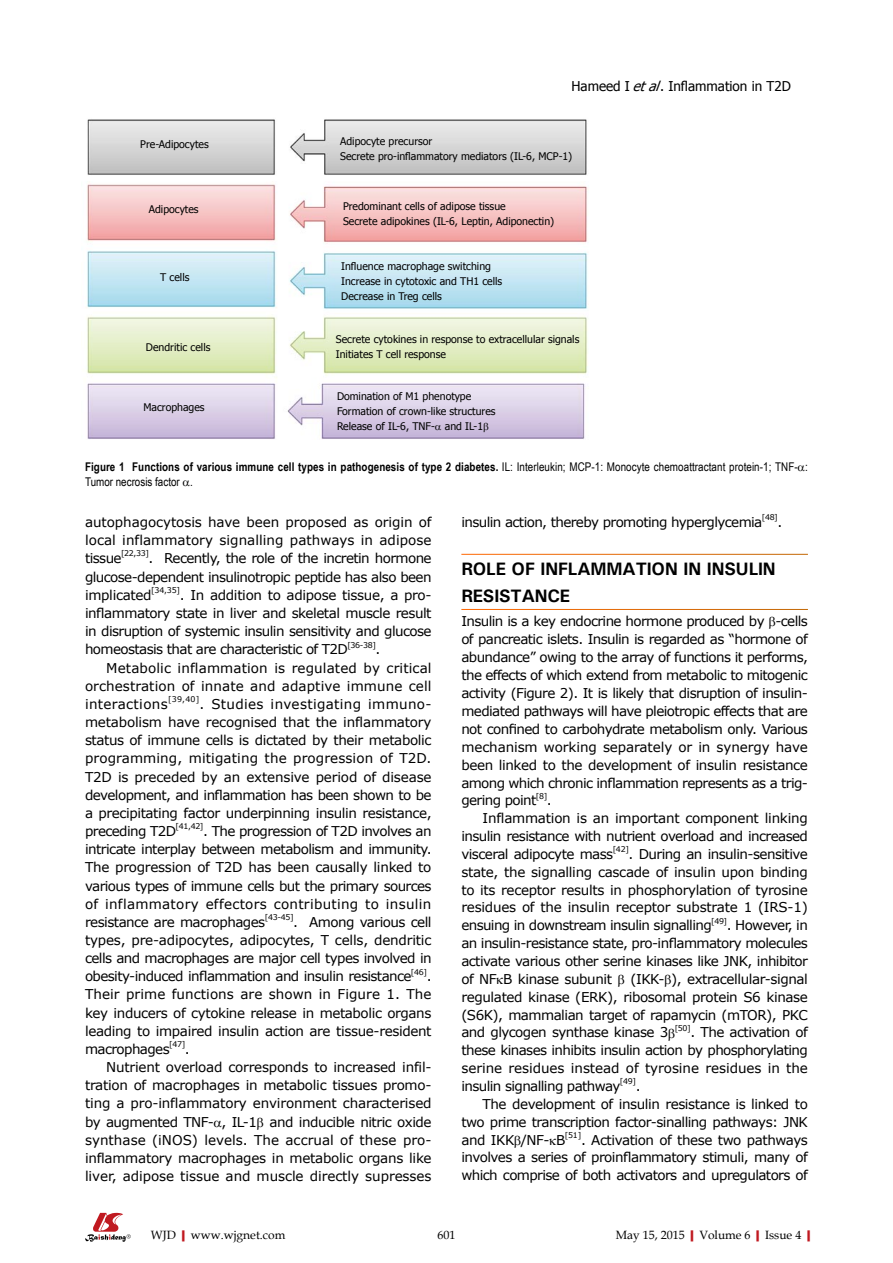
<style>
.page{position:relative;width:893px;height:1263px;background:#fff}
.page>*{position:absolute;margin:0;border:0;box-sizing:border-box;transform-origin:0 0}
.t1{font:700 18px/27px "Univers";letter-spacing:-.01em;color:#000}
.t2{font:13.5px/18.1px "Verdana";letter-spacing:-.04em;color:#000;text-align:justify}
.t3{font:13.5px "Verdana";letter-spacing:-.02em;color:#000}
.t4{font:13.5px "Verdana";letter-spacing:-.015em;color:#000}
.t5{font:13.5px "Verdana";letter-spacing:-.005em;color:#000}
.t6{font:13.5px "Verdana";letter-spacing:.005em;color:#000}
.t7{font:13.5px "Verdana";letter-spacing:.01em;color:#000}
.t8{font:13.5px "Verdana";color:#000}
.t9{font:13.5px "Tahoma";color:#000}
.t10{font:13.5px "Verdana";letter-spacing:.025em;color:#000}
.t11{font:12px/15px "Arial Narrow";color:#000}
.t12{font:12px "Book Antiqua";color:#000}
.t13{font:10.5px/15px "Tahoma";color:#000}
.t14{font:7.8px "Verdana";letter-spacing:-.045em;color:#000}
.s1{font-style:italic}
.s2{font-weight:700}
.s3{font-weight:700;color:#c01920}
</style>
<div class="page">
<svg style="left:85px;top:1213px;width:46px;height:29px"></svg>
<img style="left:86px;top:119px;width:502px;height:320px">
<svg style="left:435px;top:426px;width:6px;height:5px"></svg>
<svg style="left:484px;top:423px;width:4px;height:10px"></svg>
<p class="t9" style="left:571px;top:77px;width:221px">Hameed I <span class="s1">etal</span>. Inflammation in T2D</p>
<p class="t13" style="left:140px;top:136px;width:70px">Pre-Adipocytes</p>
<p class="t13" style="left:340px;top:133px;width:234px">Adipocyte precursor<br>Secrete pro-inflammatory mediators (IL-6, MCP-1)</p>
<p class="t13" style="left:149px;top:201px;width:51px">Adipocytes</p>
<p class="t13" style="left:343px;top:198px;width:213px">Predominant cells of adipose tissue<br>Secrete adipokines (IL-6, Leptin, Adiponectin)</p>
<p class="t13" style="left:160px;top:269px;width:31px">T cells</p>
<p class="t13" style="left:341px;top:258px;width:163px">Influence macrophage switching<br>Increase in cytotoxic and TH1 cells<br>Decrease in Treg cells</p>
<p class="t13" style="left:146px;top:339px;width:66px">Dendritic cells</p>
<p class="t13" style="left:336px;top:331px;width:245px">Secrete cytokines in response to extracellular signals<br>Initiates T cell response</p>
<p class="t13" style="left:144px;top:399px;width:63px">Macrophages</p>
<p class="t13" style="left:337px;top:388px;width:160px">Domination of M1 phenotype<br>Formation of crown-like structures<br>Release of IL-6, TNF- and IL-1</p>
<p class="t11" style="left:85px;top:458px;width:724px"><span class="s2">Figure 1 Functions of various immune cell types in pathogenesis of type 2 diabetes.</span> IL: Interleukin; MCP-1: Monocyte chemoattractant protein-1; TNF- :<br>Tumor necrosis factor .</p>
<p class="t2" style="left:85px;top:512px;width:348px">autophagocytosis have been proposed as origin of local inflammatory signalling pathways in adipose tissue</p>
<p class="t14" style="left:121px;top:549px;width:29px">[22,33]</p>
<p class="t2" style="left:85px;top:549px;width:348px;text-indent:64px">. Recently, the role of the incretin hormone glucose-dependent insulinotropic peptide has also been implicated</p>
<p class="t14" style="left:151px;top:585px;width:30px">[34,35]</p>
<p class="t2" style="left:85px;top:585px;width:348px;text-indent:95px">. In addition to adipose tissue, a pro&shy;inflammatory state in liver and skeletal muscle result in disruption of systemic insulin sensitivity and glucose homeostasis that are characteristic of T2D</p>
<p class="t14" style="left:347px;top:640px;width:30px">[36-38]</p>
<p class="t2" style="left:376px;top:640px;width:6px">.</p>
<p class="t7" style="left:106px;top:659px;width:327px">Metabolic inflammation is regulated by critical</p>
<p class="t6" style="left:85px;top:677px;width:348px">orch-e-stration of innate and adaptive immune cell</p>
<p class="t10" style="left:85px;top:695px;width:84px">interactions</p>
<p class="t14" style="left:168px;top:694px;width:33px">[39,40]</p>
<p class="t2" style="left:85px;top:694px;width:348px;text-indent:114px">. Studies investigating immuno&shy;meta- bolism have recognised that the inflammatory status of immune cells is dictated by their metabolic pro-gramming, mitigating the progression of T2D.<br>T2D is preceded by an extensive period of disease development, and inflammation has been shown to be a precipitating factor underpinning insulin resistance, preceding T2D</p>
<p class="t14" style="left:176px;top:821px;width:29px">[41,42]</p>
<p class="t2" style="left:85px;top:822px;width:348px;text-indent:118px">. The progression of T2D involves an intricate interplay between metabolism and immunity.<br>The progression of T2D has been causally linked to various types of immune cells but the primary sources of inflammatory effectors contributing to insulin resistance are macrophages</p>
<p class="t14" style="left:265px;top:912px;width:30px">[43-45]</p>
<p class="t2" style="left:85px;top:912px;width:348px;text-indent:208px">. Among various cell types, pre-adipocytes, adipocytes, T cells, dendritic cells and macrophages are major cell types involved in obesity-induced inflammation and insulin resistance</p>
<p class="t14" style="left:411px;top:967px;width:18px">[46]</p>
<p class="t2" style="left:85px;top:967px;width:348px;text-indent:342px">.<br>Their prime functions are shown in Figure 1. The key inducers of cytokine release in metabolic organs leading to impaired insulin action are tissue-resident macrophages</p>
<p class="t14" style="left:169px;top:1039px;width:18px">[47]</p>
<p class="t2" style="left:185px;top:1039px;width:6px">.</p>
<p class="t4" style="left:106px;top:1058px;width:325px">Nutrient overload corresponds to increased infil-</p>
<p class="t3" style="left:85px;top:1077px;width:346px">tration of macrophages in metabolic tissues promo-</p>
<p class="t4" style="left:85px;top:1095px;width:348px">ting a pro-inflammatory environment charac-terised</p>
<p class="t2" style="left:85px;top:1112px;width:348px">by augmented TNF- , IL-1 and inducible nitric oxide</p>
<p class="t8" style="left:85px;top:1131px;width:348px">synthase (iNOS) levels. The accrual of these pro-</p>
<p class="t3" style="left:85px;top:1149px;width:348px">inflammatory macrophages in metabolic organs like</p>
<p class="t5" style="left:85px;top:1167px;width:348px">liver, adipose tissue and muscle directly supresses</p>
<p class="t2" style="left:461px;top:512px;width:303px">insulin action, thereby promoting hyperglycemia</p>
<p class="t14" style="left:762px;top:512px;width:18px">[48]</p>
<p class="t2" style="left:777px;top:512px;width:6px">.</p>
<p class="t1" style="left:461px;top:555px;width:316px">ROLE OF INFLAMMATION IN INSULIN<br>RESISTANCE</p>
<p class="t2" style="left:461px;top:612px;width:348px;text-align:left">Insulin is a key endocrine hormone produced by -cells of pancreatic islets. Insulin is regarded as “hormone of abundance” owing to the array of functions it performs, the effects of which extend from metabolic to mitogenic activity (Figure 2). It is likely that disruption of insulin&shy;mediated pathways will have pleiotropic effects that are not confined to carbohydrate metabolism only. Various mechanism working separately or in synergy have been linked to the development of insulin resistance among which chronic inflammation represents as a trig&shy;gering point</p>
<p class="t14" style="left:536px;top:791px;width:13px">[8]</p>
<p class="t2" style="left:547px;top:791px;width:6px">.</p>
<p class="t3" style="left:483px;top:810px;width:327px">Inflammation is an important component linking</p>
<p class="t2" style="left:461px;top:827px;width:348px">insulin resistance with nutrient overload and increased</p>
<p class="t2" style="left:461px;top:844px;width:153px">visceral adipocyte mass</p>
<p class="t14" style="left:613px;top:844px;width:18px">[42]</p>
<p class="t2" style="left:461px;top:845px;width:348px;text-indent:167px">. During an insulin-sensitive state, the signalling cascade of insulin upon binding to its receptor results in phosphorylation of tyrosine residues of the insulin receptor substrate 1 (IRS-1) ensuing in downstream insulin signalling</p>
<p class="t14" style="left:711px;top:916px;width:18px">[49]</p>
<p class="t2" style="left:461px;top:916px;width:348px;text-indent:265px">. However, in an insulin-resistance state, pro-inflammatory molecules activate various other serine kinases like JNK, inhibitor of NF B kinase subunit</p>
<p class="t2" style="left:461px;top:969px;width:348px;text-indent:169px">(IKK- ), extracellular-signal regulated kinase (ERK), ribosomal protein S6 kinase (S6K), mammalian target of rapamycin (mTOR), PKC and glycogen synthase kinase 3</p>
<p class="t14" style="left:675px;top:1023px;width:18px">[50]</p>
<p class="t2" style="left:461px;top:1023px;width:348px;text-indent:229px">. The activation of these kinases inhibits insulin action by phosphorylating serine residues instead of tyrosine residues in the insulin signalling pathway</p>
<p class="t14" style="left:620px;top:1076px;width:18px">[49]</p>
<p class="t2" style="left:636px;top:1076px;width:6px">.</p>
<p class="t2" style="left:483px;top:1094px;width:327px">The development of insulin resistance is linked to</p>
<p class="t2" style="left:461px;top:1112px;width:348px">two prime transcription factor-sinalling pathways: JNK</p>
<p class="t2" style="left:461px;top:1130px;width:105px">and IKK /NF- B</p>
<p class="t14" style="left:565px;top:1130px;width:18px">[51]</p>
<p class="t2" style="left:461px;top:1130px;width:348px;text-indent:120px">. Activation of these two pathways involves a series of proinflammatory stimuli, many of which comprise of both activators and upregulators of</p>
<p class="t12" style="left:151px;top:1226px;width:136px">WJD<span class="s3">|</span>www.wjgnet.com</p>
<p class="t12" style="left:437px;top:1226px;width:19px">601</p>
<p class="t12" style="left:616px;top:1226px;width:202px">May 15, 2015<span class="s3">|</span>Volume 6<span class="s3">|</span>Issue 4<span class="s3">|</span></p>
</div>
